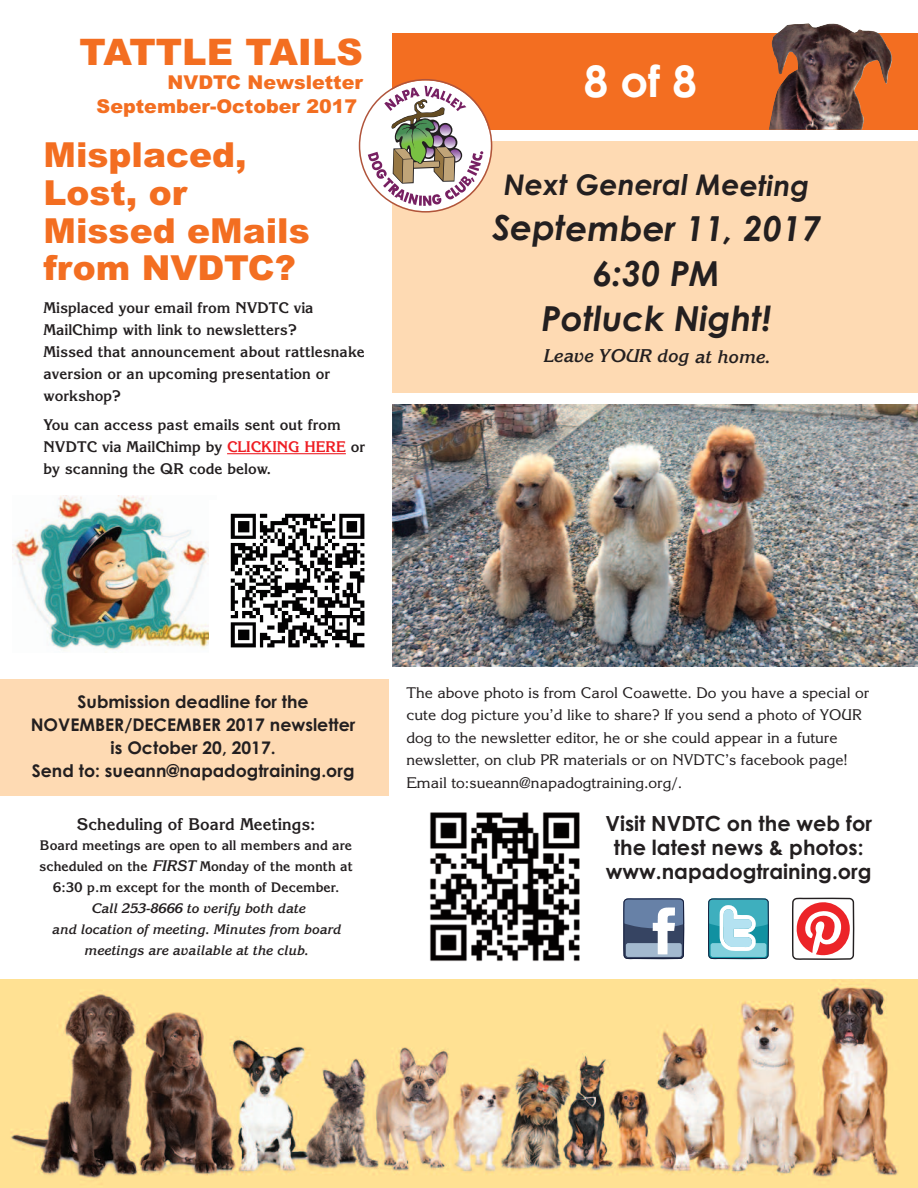
<style>
.page{position:relative;width:918px;height:1188px;background:#fff}
.page>*{position:absolute;margin:0;border:0;box-sizing:border-box;transform-origin:0 0}
.t1{font:700 43.5px "Century Gothic";color:#fff}
.t2{font:900 36.6px "Arial";color:#f36e21}
.t3{font:900 34.5px/37.7px "Arial";color:#f36e21}
.t4{font:italic 700 34.5px/45.2px "Century Gothic";color:#231f20;text-align:center}
.t5{font:italic 700 28.5px "Century Gothic";color:#231f20}
.t6{font:700 20.85px/23.9px "Century Gothic";color:#231f20;text-align:center}
.t7{font:900 19.05px/23.7px "Arial";color:#f36e21;text-align:right}
.t8{font:italic 700 18px "Korinna";color:#231f20}
.t9{font:700 17.4px/23.1px "Century Gothic";color:#231f20;text-align:center}
.t10{font:700 16.5px "Korinna";color:#231f20}
.t11{font:15px/22.5px "Korinna";color:#231f20}
.t12{font:700 15px/21.9px "Korinna";color:#231f20}
.t13{font:700 13.5px/20.9px "Korinna";color:#231f20;text-align:center}
.t14{font:italic 700 13.5px/20.9px "Korinna";color:#231f20;text-align:center}
.s1{color:#ee1d23}
.s2{font-style:italic;font-size:15px}
</style>
<div class="page">
<div style="left:393px;top:142px;width:525px;height:251px;background:#fedab3"></div>
<div style="left:0;top:679px;width:389px;height:117px;background:#fedab3"></div>
<img style="left:430px;top:812px;width:150px;height:149px">
<svg style="left:623px;top:898px;width:62px;height:61px"></svg>
<svg style="left:708px;top:898px;width:61px;height:61px;background:#75bdca"></svg>
<svg style="left:792px;top:898px;width:62px;height:62px"></svg>
<img style="left:13px;top:495px;width:196px;height:158px">
<hr style="left:227px;top:453px;width:119px;height:1px;background:#ee1d23">
<img style="left:230px;top:513px;width:135px;height:135px">
<div style="left:393px;top:33px;width:525px;height:97px;background:#f36e21"></div>
<svg style="left:359px;top:79px;width:133px;height:134px"></svg>
<img style="left:769px;top:23px;width:123px;height:107px">
<img style="left:392px;top:405px;width:526px;height:262px">
<img style="left:0;top:980px;width:918px;height:208px">
<h2 class="t2" style="left:80px;top:31px;width:285px">TATTLE TAILS</h2>
<p class="t7" style="left:97px;top:71px;width:268px">NVDTC Newsletter<br>September-October 2017</p>
<h1 class="t1" style="left:584px;top:57px;width:115px">8of8</h1>
<h3 class="t3" style="left:44px;top:136px;width:268px">Misplaced,<br>Lost, or<br>Missed eMails from NVDTC?</h3>
<p class="t12" style="left:44px;top:297px;width:323px">Misplaced your email from NVDTC via MailChimp with link to newsletters?<br>Missed that announcement about rattlesnake aversion or an upcoming presentation or workshop?</p>
<p class="t12" style="left:44px;top:414px;width:323px">You can access past emails sent out from<br>NVDTC via MailChimp by <span class="s1">CLICKING HERE</span> or by scanning the QR code below.</p>
<h3 class="t5" style="left:504px;top:169px;width:307px">Next General Meeting</h3>
<h3 class="t4" style="left:492px;top:206px;width:330px">September 11, 2017<br>6:30 PM<br>Potluck Night!</h3>
<p class="t8" style="left:543px;top:346px;width:229px">Leave YOUR dog at home.</p>
<p class="t9" style="left:31px;top:690px;width:326px">Submission deadline for the<br>NOVEMBER/DECEMBER 2017 newsletter is October 20, 2017.<br>Send to: sueann@napadogtraining.org</p>
<p class="t10" style="left:77px;top:814px;width:241px">Scheduling of Board Meetings:</p>
<p class="t13" style="left:39px;top:835px;width:315px">Board meetings are open to all members and are scheduled on the <span class="s2">FIRST</span> Monday of the month at<br>6:30 p.m except for the month of December.</p>
<p class="t14" style="left:52px;top:898px;width:290px">Call 253-8666 to verify both date<br>and location of meeting. Minutes from board meetings are available at the club.</p>
<p class="t11" style="left:406px;top:681px;width:464px">The above photo is from Carol Coawette. Do you have a special or cute dog picture you’d like to share? If you send a photo of YOUR dog to the newsletter editor, he or she could appear in a future newsletter, on club PR materials or on NVDTC’s facebook page!<br>Email to:sueann@napadogtraining.org/.</p>
<h3 class="t6" style="left:605px;top:812px;width:268px">Visit NVDTC on the web for the latest news &amp; photos: www.napadogtraining.org</h3>
</div>
